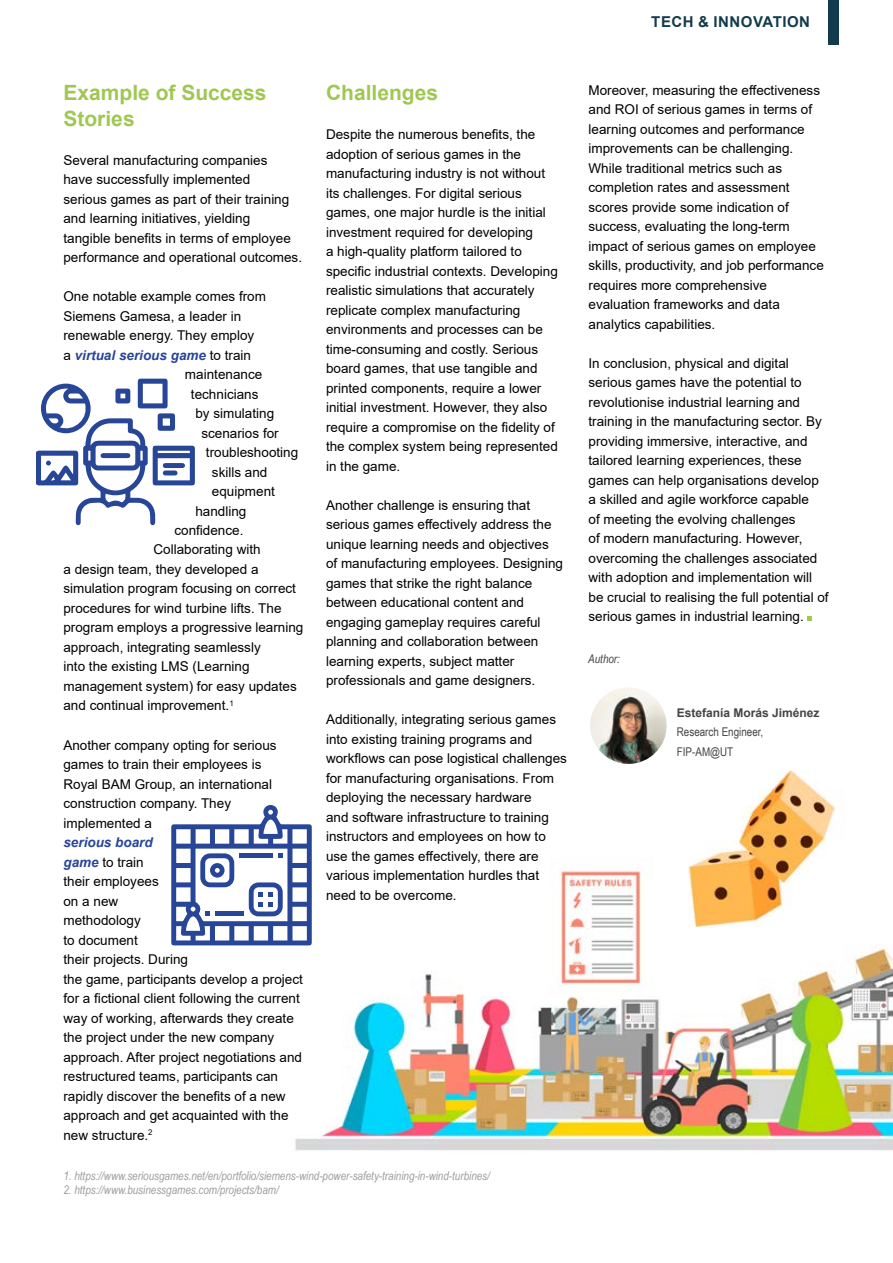
<style>
.page{position:relative;width:893px;height:1263px;background:#fff}
.page>*{position:absolute;margin:0;border:0;box-sizing:border-box;transform-origin:0 0}
.t1{font:700 21px/25.2px "Arial";color:#a1c753}
.t2{font:700 15px "Arial";letter-spacing:.035em;color:#123b4b}
.t3{font:13.5px/19.5px "Arial";color:#000}
.t4{font:italic 700 13.5px "Arial";color:#284697}
.t5{font:italic 12px "Arial Narrow";color:#9d9d9c}
.t6{font:12px/19.5px "Arial Narrow";color:#454444}
.t7{font:700 12px "Arial";color:#454444}
.t8{font:italic 12px "Arial Narrow";color:#454444}
.s1{font-weight:400;font-style:normal;color:#000}
.s2{font-weight:700;font-style:italic;color:#284697}
</style>
<div class="page">
<img style="left:273px;top:756px;width:620px;height:395px">
<hr style="left:0;top:241px;width:1px;height:241px;background:#284697">
<svg style="left:36px;top:379px;width:159px;height:146px"></svg>
<svg style="left:171px;top:804px;width:141px;height:141px"></svg>
<svg style="left:807px;top:616px;width:5px;height:5px"></svg>
<div style="left:828px;top:0;width:11px;height:45px;background:#123b4b"></div>
<img style="left:590px;top:687px;width:77px;height:77px;border-radius:38px">
<p class="t2" style="left:651px;top:11px;width:160px">TECH &amp; INNOVATION</p>
<h1 class="t1" style="left:63px;top:81px;width:205px">Example of Success<br>Stories</h1>
<p class="t3" style="left:63px;top:150px;width:240px">Several manufacturing companies<br>have successfully implemented<br>serious games as part of their training and learning initiatives, yielding<br>tangible benefits in terms of employee performance and operational outcomes.</p>
<p class="t3" style="left:63px;top:286px;width:204px">One notable example comes from</p>
<p class="t3" style="left:63px;top:306px;width:179px">Siemens Gamesa, a leader in</p>
<p class="t3" style="left:63px;top:325px;width:192px">renewable energy. They employ</p>
<p class="t4" style="left:63px;top:346px;width:189px"><span class="s1">a</span> virtual serious game <span class="s1">to train</span></p>
<p class="t3" style="left:185px;top:364px;width:79px">maintenance</p>
<p class="t3" style="left:191px;top:384px;width:69px">technicians</p>
<p class="t3" style="left:195px;top:403px;width:80px">by simulating</p>
<p class="t3" style="left:201px;top:423px;width:79px">scenarios for</p>
<p class="t3" style="left:206px;top:442px;width:94px">troubleshooting</p>
<p class="t3" style="left:212px;top:462px;width:57px">skills and</p>
<p class="t3" style="left:212px;top:481px;width:65px">equipment</p>
<p class="t3" style="left:195px;top:501px;width:53px">handling</p>
<p class="t3" style="left:174px;top:520px;width:71px">confidence.</p>
<p class="t3" style="left:153px;top:540px;width:109px">Collaborating with</p>
<p class="t3" style="left:63px;top:559px;width:197px">a design team, they developed a</p>
<p class="t3" style="left:63px;top:579px;width:234px">simulation program focusing on correct</p>
<p class="t3" style="left:63px;top:598px;width:220px">procedures for wind turbine lifts. The</p>
<p class="t3" style="left:63px;top:618px;width:241px">program employs a progressive learning</p>
<p class="t3" style="left:63px;top:637px;width:199px">approach, integrating seamlessly</p>
<p class="t3" style="left:63px;top:657px;width:188px">into the existing LMS (Learning</p>
<p class="t3" style="left:63px;top:676px;width:235px">management system) for easy updates</p>
<p class="t3" style="left:63px;top:696px;width:172px">and continual improvement.<sup>1</sup></p>
<p class="t3" style="left:63px;top:735px;width:215px">Another company opting for serious games to train their employees is<br>Royal BAM Group, an international construction company. They implemented a</p>
<p class="t3" style="left:63px;top:832px;width:241px"><span class="s2">serious board<br>game</span> to train<br>their employees<br>on a new<br>methodology<br>to document<br>their projects. During<br>the game, participants develop a project for a fictional client following the current way of working, afterwards they create the project under the new company approach. After project negotiations and restructured teams, participants can rapidly discover the benefits of a new approach and get acquainted with the new structure.<sup>2</sup></p>
<h1 class="t1" style="left:326px;top:81px;width:114px">Challenges</h1>
<p class="t3" style="left:326px;top:125px;width:233px">Despite the numerous benefits, the adoption of serious games in the manufacturing industry is not without its challenges. For digital serious games, one major hurdle is the initial investment required for developing<br>a high-quality platform tailored to specific industrial contexts. Developing realistic simulations that accurately replicate complex manufacturing environments and processes can be time-consuming and costly. Serious board games, that use tangible and printed components, require a lower initial investment. However, they also require a compromise on the fidelity of the complex system being represented in the game.</p>
<p class="t3" style="left:326px;top:495px;width:239px">Another challenge is ensuring that serious games effectively address the unique learning needs and objectives of manufacturing employees. Designing games that strike the right balance between educational content and engaging gameplay requires careful planning and collaboration between learning experts, subject matter professionals and game designers.</p>
<p class="t3" style="left:326px;top:710px;width:242px">Additionally, integrating serious games into existing training programs and workflows can pose logistical challenges for manufacturing organisations. From deploying the necessary hardware<br>and software infrastructure to training instructors and employees on how to use the games effectively, there are various implementation hurdles that need to be overcome.</p>
<p class="t5" style="left:63px;top:1167px;width:428px">1. https://www.seriousgames.net/en/portfolio/siemens-wind-power-safety-training-in-wind-turbines/</p>
<p class="t5" style="left:63px;top:1182px;width:217px">2. https://www.businessgames.com/projects/bam/</p>
<p class="t3" style="left:588px;top:80px;width:237px">Moreover, measuring the effectiveness and ROI of serious games in terms of learning outcomes and performance improvements can be challenging.<br>While traditional metrics such as completion rates and assessment scores provide some indication of success, evaluating the long-term impact of serious games on employee skills, productivity, and job performance requires more comprehensive evaluation frameworks and data analytics capabilities.</p>
<p class="t3" style="left:588px;top:353px;width:242px">In conclusion, physical and digital serious games have the potential to revolutionise industrial learning and training in the manufacturing sector. By providing immersive, interactive, and tailored learning experiences, these games can help organisations develop a skilled and agile workforce capable<br>of meeting the evolving challenges<br>of modern manufacturing. However, overcoming the challenges associated with adoption and implementation will be crucial to realising the full potential of serious games in industrial learning.</p>
<p class="t8" style="left:588px;top:651px;width:33px">Author:</p>
<p class="t7" style="left:677px;top:704px;width:144px">Estefanía Morás Jiménez</p>
<p class="t6" style="left:677px;top:722px;width:88px">Research Engineer,<br>FIP-AM@UT</p>
</div>
